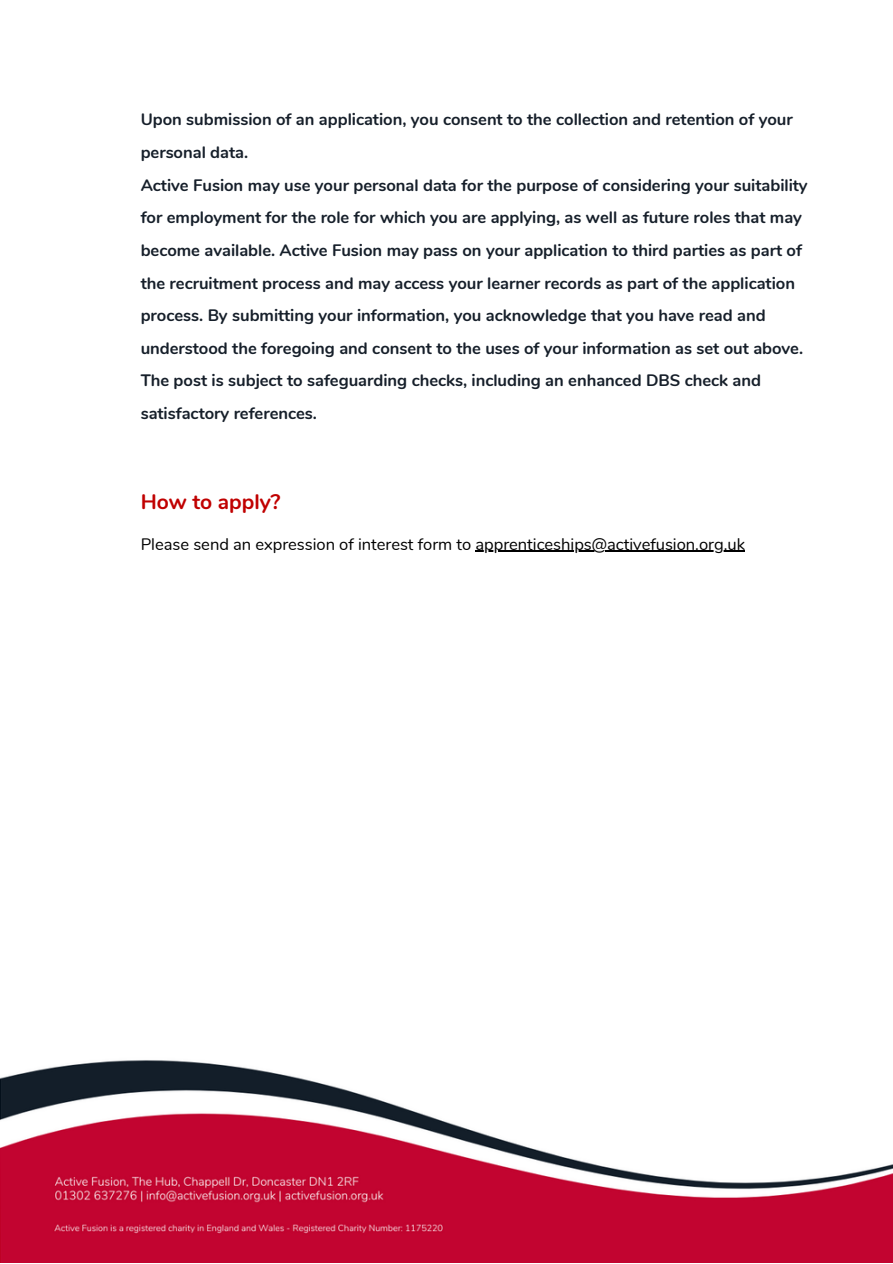
<style>
.page{position:relative;width:893px;height:1264px;background:#fff}
.page>*{position:absolute;margin:0;border:0;box-sizing:border-box;transform-origin:0 0}
.t1{font:700 21px "Nunito";color:#c00000}
.t2{font:700 16.5px/32.5px "Nunito";color:#161f2a}
.t3{font:16.5px "Nunito";color:#000}
</style>
<div class="page">
<img style="left:0;top:550px;width:892px;height:712px">
<hr style="left:475px;top:550px;width:269px;height:1px;background:#000">
<p class="t2" style="left:141px;top:104px;width:668px">Upon submission of an application, you consent to the collection and retention of your personal data.<br>Active Fusion may use your personal data for the purpose of considering your suitability for employment for the role for which you are applying, as well as future roles that may become available. Active Fusion may pass on your application to third parties as part of the recruitment process and may access your learner records as part of the application process. By submitting your information, you acknowledge that you have read and understood the foregoing and consent to the uses of your information as set out above.<br>The post is subject to safeguarding checks, including an enhanced DBS check and satisfactory references.</p>
<p class="t1" style="left:141px;top:488px;width:141px">How to apply?</p>
<p class="t3" style="left:141px;top:533px;width:605px">Please send an expression of interest form to apprenticeships@activefusion.org.uk</p>
</div>
